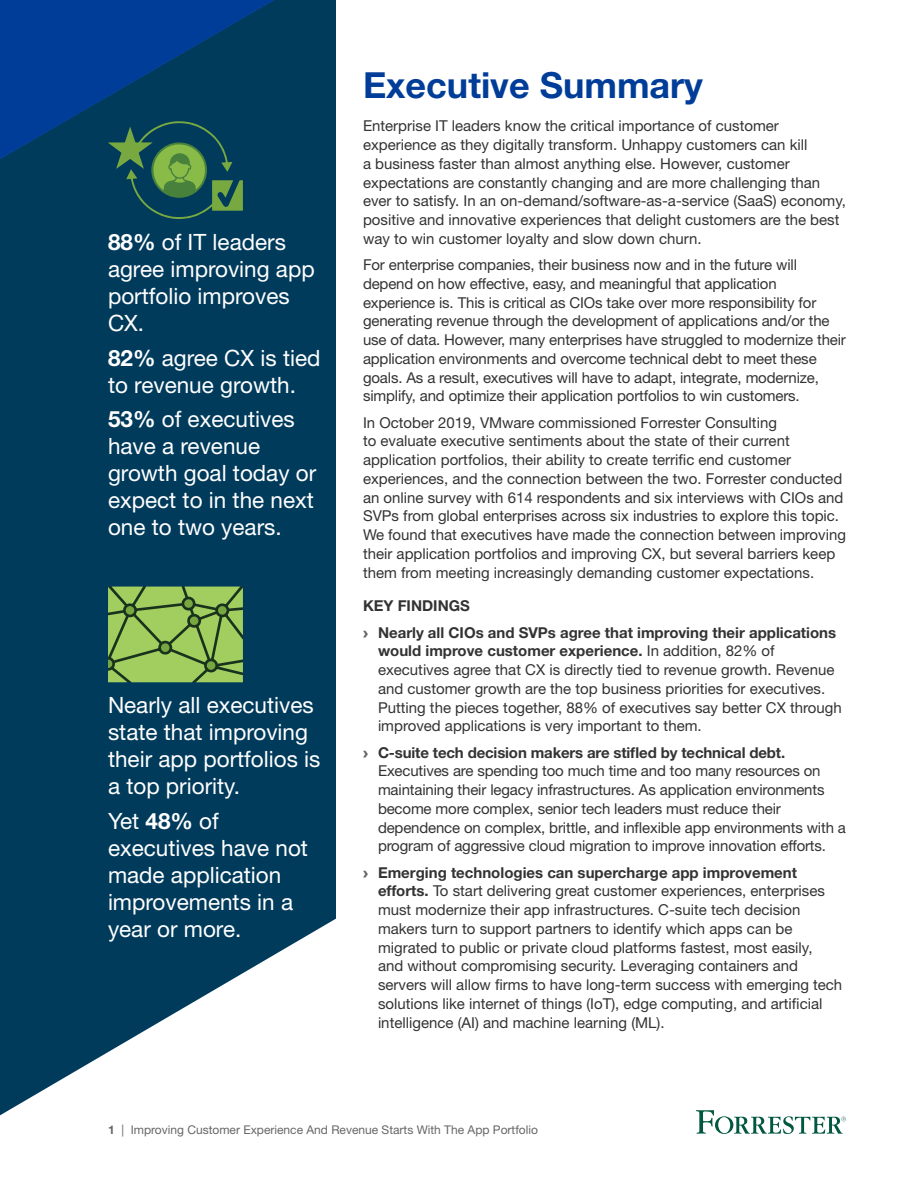
<style>
.page{position:relative;width:918px;height:1188px;background:#fff}
.page>*{position:absolute;margin:0;border:0;box-sizing:border-box;transform-origin:0 0}
.t1{font:700 36px "Helvetica Neue LT Std";color:#003d99}
.t2{font:22.5px/27px "Helvetica Neue LT Std";color:#fff}
.t3{font:15px/18.8px "Helvetica Neue LT Std";color:#333}
.t4{font:700 15px/26.2px "Helvetica Neue LT Std";color:#333}
.t5{font:12px "Helvetica Neue LT Std";color:#666}
.s1{font-weight:700}
.s2{font-family:"Arial";font-weight:900;color:#666}
</style>
<div class="page">
<svg style="left:0;top:0;width:336px;height:1115px;background:#1b506d"></svg>
<svg style="left:696px;top:1110px;width:150px;height:24px"></svg>
<svg style="left:0;top:0;width:274px;height:220px;background:#084370"></svg>
<svg style="left:108px;top:586px;width:135px;height:96px;background:#89b353"></svg>
<div style="left:184px;top:599px;width:9px;height:9px;background:#79a841;border-radius:50%"></div>
<div style="left:190px;top:616px;width:8px;height:9px;background:#76a741;border-radius:50%"></div>
<div style="left:207px;top:661px;width:8px;height:9px;background:#76a741;border-radius:50%"></div>
<div style="left:126px;top:606px;width:8px;height:9px;background:#76a741;border-radius:50%"></div>
<div style="left:161px;top:643px;width:9px;height:9px;background:#76a741;border-radius:50%"></div>
<div style="left:218px;top:606px;width:9px;height:9px;background:#76a741;border-radius:50%"></div>
<h2 class="t2" style="left:108px;top:228px;width:208px"><span class="s1">88%</span> of IT leaders agree improving app portfolio improves<br>CX.</h2>
<h2 class="t2" style="left:108px;top:344px;width:214px"><span class="s1">82%</span> agree CX is tied to revenue growth.</h2>
<h2 class="t2" style="left:108px;top:405px;width:210px"><span class="s1">53%</span> of executives have a revenue growth goal today or expect to in the next one to two years.</h2>
<h2 class="t2" style="left:108px;top:692px;width:214px">Nearly all executives state that improving their app portfolios is a top priority.</h2>
<h2 class="t2" style="left:108px;top:807px;width:202px">Yet <span class="s1">48%</span> of executives have not made application improvements in a year or more.</h2>
<h1 class="t1" style="left:363px;top:63px;width:341px">Executive Summary</h1>
<p class="t3" style="left:363px;top:117px;width:484px">Enterprise IT leaders know the critical importance of customer experience as they digitally transform. Unhappy customers can kill<br>a business faster than almost anything else. However, customer expectations are constantly changing and are more challenging than ever to satisfy. In an on-demand/software-as-a-service (SaaS) economy, positive and innovative experiences that delight customers are the best way to win customer loyalty and slow down churn.</p>
<p class="t3" style="left:363px;top:255px;width:484px">For enterprise companies, their business now and in the future will depend on how effective, easy, and meaningful that application experience is. This is critical as CIOs take over more responsibility for generating revenue through the development of applications and/or the use of data. However, many enterprises have struggled to modernize their application environments and overcome technical debt to meet these goals. As a result, executives will have to adapt, integrate, modernize, simplify, and optimize their application portfolios to win customers.</p>
<p class="t3" style="left:363px;top:413px;width:485px">In October 2019, VMware commissioned Forrester Consulting<br>to evaluate executive sentiments about the state of their current application portfolios, their ability to create terrific end customer experiences, and the connection between the two. Forrester conducted an online survey with 614 respondents and six interviews with CIOs and SVPs from global enterprises across six industries to explore this topic.<br>We found that executives have made the connection between improving their application portfolios and improving CX, but several barriers keep them from meeting increasingly demanding customer expectations.</p>
<p class="t4" style="left:363px;top:593px;width:475px">KEY FINDINGS<br><span class="s2">›</span> Nearly all CIOs and SVPs agree that improving their applications</p>
<p class="t3" style="left:378px;top:642px;width:465px"><span class="s1">would improve customer experience.</span> In addition, 82% of executives agree that CX is directly tied to revenue growth. Revenue and customer growth are the top business priorities for executives.<br>Putting the pieces together, 88% of executives say better CX through improved applications is very important to them.</p>
<p class="t3" style="left:378px;top:743px;width:469px;text-indent:-15px"><span class="s2">›</span> <span class="s1">C-suite tech decision makers are stifled by technical debt.<br></span>Executives are spending too much time and too many resources on maintaining their legacy infrastructures. As application environments become more complex, senior tech leaders must reduce their dependence on complex, brittle, and inflexible app environments with a program of aggressive cloud migration to improve innovation efforts.</p>
<p class="t3" style="left:378px;top:863px;width:466px;text-indent:-15px"><span class="s2">›</span> <span class="s1">Emerging technologies can supercharge app improvement efforts.</span> To start delivering great customer experiences, enterprises must modernize their app infrastructures. C-suite tech decision makers turn to support partners to identify which apps can be migrated to public or private cloud platforms fastest, most easily,<br>and without compromising security. Leveraging containers and servers will allow firms to have long-term success with emerging tech solutions like internet of things (IoT), edge computing, and artificial intelligence (AI) and machine learning (ML).</p>
<p class="t5" style="left:108px;top:1123px;width:432px"><span class="s1">1</span> | Improving Customer Experience And Revenue Starts With The App Portfolio</p>
</div>
